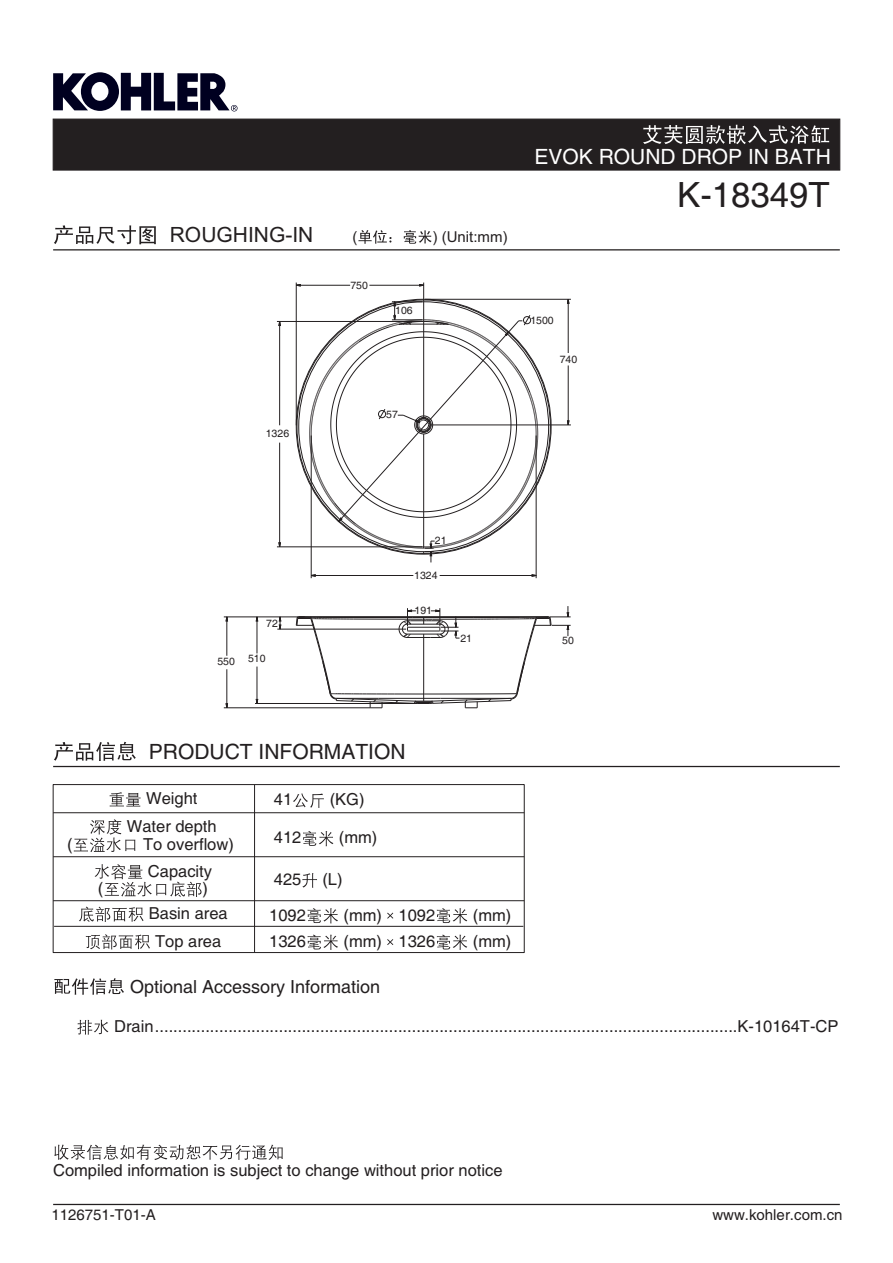
<style>
.page{position:relative;width:893px;height:1263px;background:#fff}
.page>*{position:absolute;margin:0;border:0;box-sizing:border-box;transform-origin:0 0}
.t1{font:34.8px "Arial";color:#231f20}
.t2{font:21px "Arial";color:#231f20}
.t3{font:21px "Arial";color:#fff}
.t4{font:18px "Arial";color:#231f20}
.t5{font:16.5px/27.5px "Arial";color:#231f20;text-align:center}
.t6{font:15px "Arial";color:#231f20}
.t7{font:10.5px "Arial";color:#231f20}
</style>
<div class="page">
<div style="left:53px;top:119px;width:787px;height:51px;background:#231f20"></div>
<svg style="left:643px;top:125px;width:186px;height:19px"></svg>
<hr style="left:53px;top:249px;width:787px;height:1px;background:#231f20">
<svg style="left:54px;top:225px;width:102px;height:19px"></svg>
<svg style="left:358px;top:230px;width:34px;height:14px"></svg>
<svg style="left:404px;top:230px;width:28px;height:14px"></svg>
<hr style="left:53px;top:766px;width:787px;height:1px;background:#231f20">
<svg style="left:54px;top:742px;width:82px;height:19px"></svg>
<div style="left:53px;top:784px;width:472px;height:169px;border:1px solid #231f20"></div>
<hr style="left:53px;top:812px;width:471px;height:1px;background:#231f20">
<hr style="left:53px;top:856px;width:471px;height:1px;background:#231f20">
<hr style="left:53px;top:900px;width:471px;height:1px;background:#231f20">
<hr style="left:54px;top:926px;width:469px;height:1px;background:#231f20">
<hr style="left:254px;top:785px;width:1px;height:167px;background:#231f20">
<svg style="left:110px;top:792px;width:31px;height:14px"></svg>
<svg style="left:95px;top:864px;width:107px;height:33px"></svg>
<svg style="left:79px;top:906px;width:65px;height:16px"></svg>
<svg style="left:86px;top:934px;width:64px;height:15px"></svg>
<svg style="left:308px;top:908px;width:30px;height:15px"></svg>
<svg style="left:387px;top:912px;width:6px;height:7px"></svg>
<svg style="left:437px;top:908px;width:30px;height:15px"></svg>
<svg style="left:303px;top:831px;width:30px;height:15px"></svg>
<svg style="left:308px;top:934px;width:30px;height:16px"></svg>
<svg style="left:387px;top:939px;width:6px;height:6px"></svg>
<svg style="left:437px;top:934px;width:30px;height:16px"></svg>
<svg style="left:302px;top:873px;width:15px;height:15px"></svg>
<svg style="left:293px;top:793px;width:31px;height:15px"></svg>
<svg style="left:54px;top:978px;width:70px;height:17px"></svg>
<svg style="left:77px;top:1020px;width:32px;height:15px"></svg>
<svg style="left:74px;top:819px;width:61px;height:33px"></svg>
<svg style="left:54px;top:1144px;width:229px;height:16px"></svg>
<svg style="left:53px;top:72px;width:185px;height:39px"></svg>
<hr style="left:53px;top:1204px;width:787px;height:1px;background:#231f20">
<hr style="left:279px;top:321px;width:1px;height:104px;background:#231f20">
<hr style="left:279px;top:443px;width:1px;height:104px;background:#231f20">
<hr style="left:440px;top:575px;width:96px;height:1px;background:#231f20">
<hr style="left:311px;top:575px;width:102px;height:1px;background:#231f20">
<hr style="left:296px;top:283px;width:1px;height:142px;background:#231f20">
<hr style="left:277px;top:546px;width:145px;height:1px;background:#231f20">
<hr style="left:311px;top:435px;width:1px;height:143px;background:#231f20">
<hr style="left:430px;top:424px;width:141px;height:1px;background:#231f20">
<hr style="left:277px;top:321px;width:145px;height:1px;background:#231f20">
<hr style="left:536px;top:435px;width:1px;height:143px;background:#231f20">
<hr style="left:425px;top:299px;width:146px;height:1px;background:#231f20">
<hr style="left:568px;top:299px;width:1px;height:54px;background:#231f20">
<hr style="left:568px;top:365px;width:1px;height:60px;background:#231f20">
<hr style="left:296px;top:285px;width:54px;height:1px;background:#231f20">
<hr style="left:226px;top:617px;width:1px;height:39px;background:#231f20">
<hr style="left:226px;top:669px;width:1px;height:39px;background:#231f20">
<hr style="left:257px;top:617px;width:1px;height:36px;background:#231f20">
<hr style="left:257px;top:666px;width:1px;height:37px;background:#231f20">
<svg style="left:278px;top:617px;width:4px;height:12px"></svg>
<hr style="left:224px;top:707px;width:146px;height:1px;background:#231f20">
<hr style="left:255px;top:703px;width:162px;height:1px;background:#231f20">
<hr style="left:277px;top:629px;width:129px;height:1px;background:#231f20">
<hr style="left:224px;top:616px;width:81px;height:1px;background:#231f20">
<svg style="left:295px;top:606px;width:276px;height:102px"></svg>
<svg style="left:309px;top:283px;width:229px;height:279px"></svg>
<p class="t3" style="left:534px;top:149px;width:298px">EVOK ROUND DROP IN BATH</p>
<p class="t2" style="left:170px;top:227px;width:145px">ROUGHING-IN</p>
<p class="t6" style="left:352px;top:231px;width:6px">(</p>
<p class="t6" style="left:432px;top:231px;width:76px">) (Unit:mm)</p>
<p class="t7" style="left:266px;top:430px;width:25px">1326</p>
<p class="t7" style="left:266px;top:619px;width:13px">72</p>
<p class="t7" style="left:217px;top:656px;width:50px">550 510</p>
<p class="t7" style="left:350px;top:281px;width:19px">750</p>
<p class="t7" style="left:395px;top:306px;width:19px">106</p>
<p class="t7" style="left:386px;top:411px;width:13px">57</p>
<p class="t7" style="left:530px;top:316px;width:25px">1500</p>
<p class="t7" style="left:560px;top:356px;width:19px">740</p>
<p class="t7" style="left:435px;top:536px;width:13px">21</p>
<p class="t7" style="left:414px;top:571px;width:25px">1324</p>
<p class="t7" style="left:414px;top:606px;width:19px">191</p>
<p class="t7" style="left:460px;top:634px;width:13px">21</p>
<p class="t7" style="left:562px;top:636px;width:13px">50</p>
<p class="t2" style="left:149px;top:744px;width:258px">PRODUCT INFORMATION</p>
<p class="t5" style="left:127px;top:786px;width:91px">Weight<br>Water depth</p>
<p class="t5" style="left:148px;top:859px;width:66px">Capacity</p>
<p class="t5" style="left:274px;top:787px;width:20px">41</p>
<p class="t5" style="left:330px;top:787px;width:36px">(KG)</p>
<p class="t5" style="left:274px;top:826px;width:29px">412</p>
<p class="t5" style="left:339px;top:826px;width:40px">(mm)</p>
<p class="t5" style="left:67px;top:832px;width:7px">(</p>
<p class="t5" style="left:143px;top:832px;width:92px">To overflow)</p>
<p class="t5" style="left:274px;top:867px;width:29px">425</p>
<p class="t5" style="left:322px;top:867px;width:22px">(L)</p>
<p class="t5" style="left:98px;top:876px;width:7px">(</p>
<p class="t5" style="left:149px;top:877px;width:80px;line-height:24.9px;text-align:left;text-indent:54px">)<br>Basin area</p>
<p class="t5" style="left:155px;top:929px;width:68px">Top area</p>
<p class="t5" style="left:269px;top:903px;width:38px">1092</p>
<p class="t5" style="left:344px;top:903px;width:93px">(mm) 1092</p>
<p class="t5" style="left:473px;top:903px;width:40px">(mm)</p>
<p class="t5" style="left:269px;top:929px;width:38px">1326</p>
<p class="t5" style="left:344px;top:929px;width:93px">(mm) 1326</p>
<p class="t5" style="left:473px;top:929px;width:40px">(mm)</p>
<h1 class="t1" style="left:677px;top:182px;width:154px">K-18349T</h1>
<p class="t4" style="left:130px;top:980px;width:252px">Optional Accessory Information</p>
<p class="t5" style="left:114px;top:1014px;width:726px">Drain...............................................................................................................................K-10164T-CP</p>
<p class="t5" style="left:53px;top:1158px;width:451px">Compiled information is subject to change without prior notice</p>
<p class="t6" style="left:52px;top:1209px;width:106px">1126751-T01-A</p>
<p class="t6" style="left:712px;top:1209px;width:132px">www.kohler.com.cn</p>
</div>
